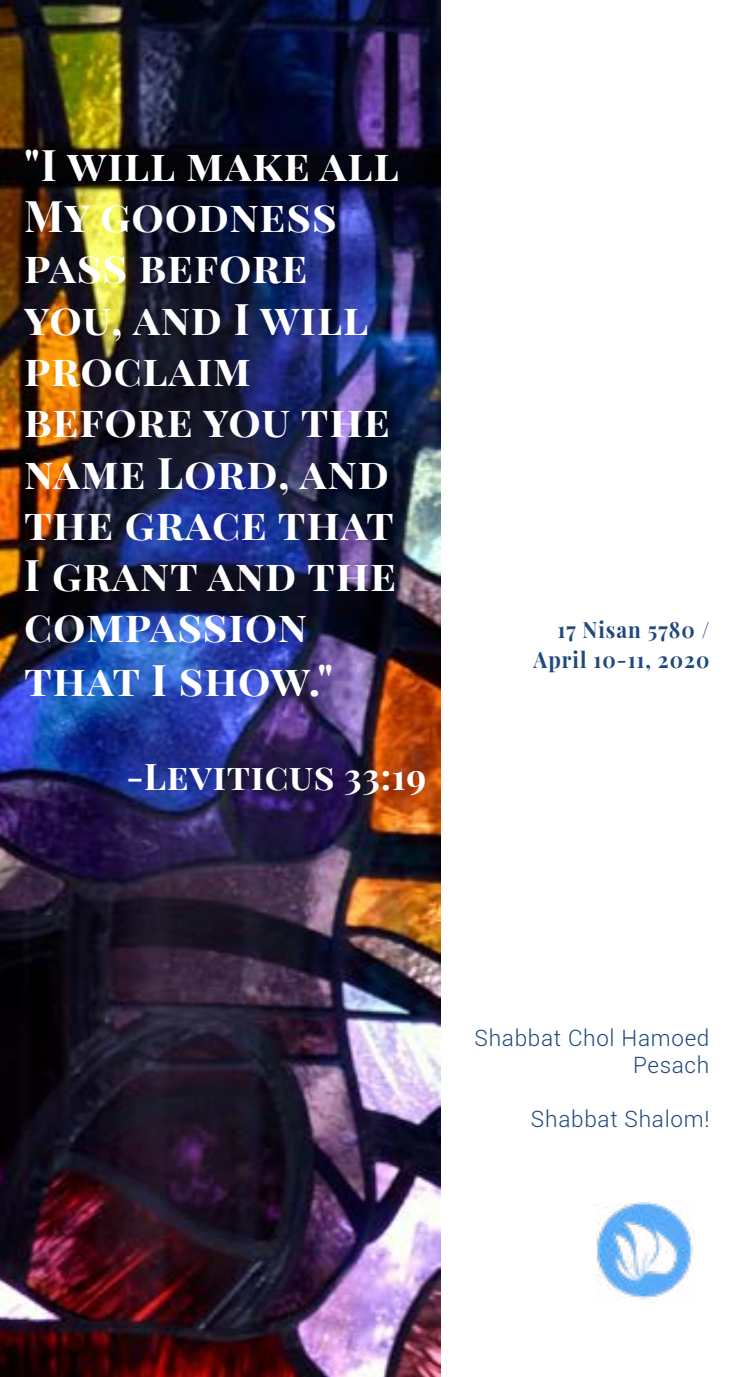
<style>
.page{position:relative;width:750px;height:1377px;background:#fff}
.page>*{position:absolute;margin:0;border:0;box-sizing:border-box;transform-origin:0 0}
.t1{font:700 42.75px/51.5px "Playfair Display SC";letter-spacing:.02em;color:#fff}
.t2{font:700 36px "Playfair Display SC";letter-spacing:.02em;color:#fff}
.t3{font:300 22.5px/27px "Roboto";letter-spacing:.03em;color:#1f497d;text-align:right}
.t4{font:700 22.5px/29.2px "Playfair Display";letter-spacing:.05em;color:#1f497d;text-align:right;scale:.92 1}
</style>
<div class="page">
<img style="left:0;top:0;width:440px;height:1377px">
<img style="left:596px;top:1203px;width:98px;height:96px">
<p class="t1" style="left:24px;top:139px;width:376px">"I will make all<br>My goodness pass before you, and I will proclaim before you the name Lord, and the grace that<br>I grant and the compassion that I show."</p>
<p class="t2" style="left:126px;top:755px;width:301px">-Leviticus 33:19</p>
<p class="t4" style="left:533px;top:615px;width:193px">17 Nisan 5780 /<br>April 10-11, 2020</p>
<p class="t3" style="left:474px;top:1023px;width:236px">Shabbat Chol Hamoed<br>Pesach</p>
<p class="t3" style="left:530px;top:1104px;width:180px">Shabbat Shalom!</p>
</div>
